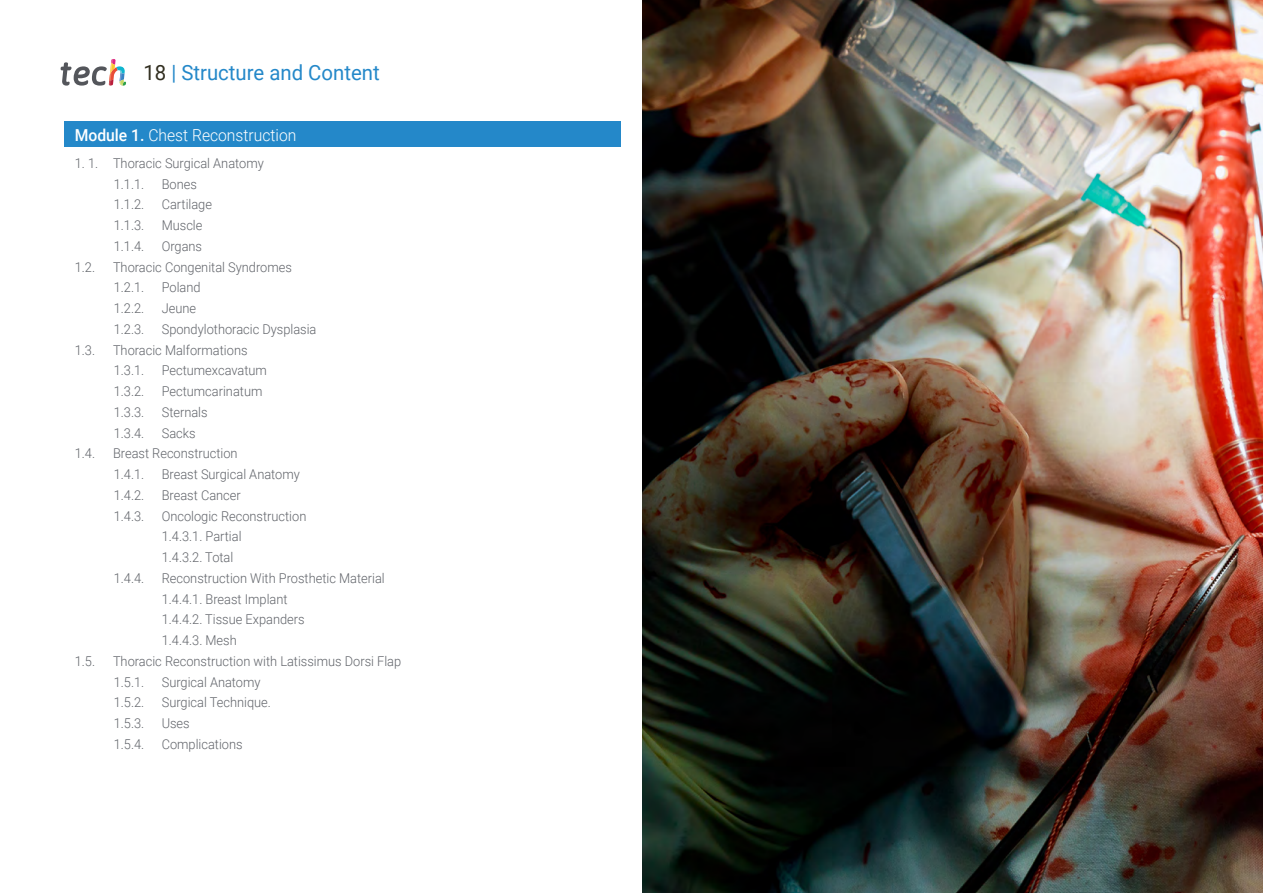
<style>
.page{position:relative;width:1263px;height:893px;background:#fff}
.page>*{position:absolute;margin:0;border:0;box-sizing:border-box;transform-origin:0 0}
.t1{font:21px "Roboto";color:#2488c9}
.t2{font:300 16.5px "Roboto";color:#fff;scale:.95 1}
.t3{font:300 13.5px/20.7px "Roboto";color:#61646a;scale:.95 1}
.s1{color:#312e20}
.s2{font-weight:500}
</style>
<div class="page">
<svg style="left:61px;top:59px;width:65px;height:27px"></svg>
<div style="left:64px;top:122px;width:556px;height:25px;background:#2488c9"></div>
<img style="left:642px;top:0;width:621px;height:893px">
<h1 class="t1" style="left:144px;top:57px;width:238px"><span class="s1">18</span> | Structure and Content</h1>
<p class="t2" style="left:75px;top:123px;width:235px"><span class="s2">Module 1.</span> Chest Reconstruction</p>
<p class="t3" style="left:114px;top:152px;width:160px;text-indent:-39px">1. 1. Thoracic Surgical Anatomy<br>1.1.1.</p>
<p class="t3" style="left:162px;top:173px;width:39px">Bones</p>
<p class="t3" style="left:114px;top:194px;width:34px">1.1.2.</p>
<p class="t3" style="left:162px;top:194px;width:54px">Cartilage</p>
<p class="t3" style="left:114px;top:214px;width:34px">1.1.3.</p>
<p class="t3" style="left:162px;top:214px;width:44px">Muscle</p>
<p class="t3" style="left:114px;top:235px;width:34px">1.1.4.</p>
<p class="t3" style="left:162px;top:235px;width:44px">Organs</p>
<p class="t3" style="left:75px;top:256px;width:23px">1.2.</p>
<p class="t3" style="left:113px;top:256px;width:190px">Thoracic Congenital Syndromes<br>1.2.1.</p>
<p class="t3" style="left:162px;top:277px;width:42px">Poland</p>
<p class="t3" style="left:114px;top:297px;width:34px">1.2.2.</p>
<p class="t3" style="left:162px;top:297px;width:38px">Jeune</p>
<p class="t3" style="left:114px;top:318px;width:34px">1.2.3.</p>
<p class="t3" style="left:162px;top:318px;width:164px">Spondylothoracic Dysplasia</p>
<p class="t3" style="left:75px;top:339px;width:23px">1.3.</p>
<p class="t3" style="left:113px;top:339px;width:143px">Thoracic Malformations<br>1.3.1.</p>
<p class="t3" style="left:162px;top:360px;width:112px">Pectumexcavatum</p>
<p class="t3" style="left:114px;top:380px;width:34px">1.3.2.</p>
<p class="t3" style="left:162px;top:380px;width:107px">Pectumcarinatum</p>
<p class="t3" style="left:114px;top:401px;width:34px">1.3.3.</p>
<p class="t3" style="left:162px;top:401px;width:50px">Sternals</p>
<p class="t3" style="left:114px;top:422px;width:34px">1.3.4.</p>
<p class="t3" style="left:162px;top:422px;width:37px">Sacks</p>
<p class="t3" style="left:75px;top:443px;width:23px">1.4.</p>
<p class="t3" style="left:113px;top:443px;width:133px">Breast Reconstruction<br>1.4.1.</p>
<p class="t3" style="left:162px;top:463px;width:147px">Breast Surgical Anatomy</p>
<p class="t3" style="left:114px;top:484px;width:34px">1.4.2.</p>
<p class="t3" style="left:162px;top:484px;width:85px">Breast Cancer</p>
<p class="t3" style="left:114px;top:505px;width:34px">1.4.3.</p>
<p class="t3" style="left:162px;top:505px;width:154px">Oncologic Reconstruction<br>1.4.3.1. Partial<br>1.4.3.2. Total</p>
<p class="t3" style="left:114px;top:567px;width:34px">1.4.4.</p>
<p class="t3" style="left:162px;top:567px;width:236px">Reconstruction With Prosthetic Material<br>1.4.4.1. Breast Implant<br>1.4.4.2. Tissue Expanders<br>1.4.4.3. Mesh</p>
<p class="t3" style="left:75px;top:650px;width:23px">1.5.</p>
<p class="t3" style="left:113px;top:650px;width:305px">Thoracic Reconstruction with Latissimus Dorsi Flap<br>1.5.1.</p>
<p class="t3" style="left:162px;top:671px;width:106px">Surgical Anatomy</p>
<p class="t3" style="left:114px;top:692px;width:34px">1.5.2.</p>
<p class="t3" style="left:162px;top:692px;width:116px">Surgical Technique.</p>
<p class="t3" style="left:114px;top:712px;width:34px">1.5.3.</p>
<p class="t3" style="left:162px;top:712px;width:31px">Uses</p>
<p class="t3" style="left:114px;top:733px;width:34px">1.5.4.</p>
<p class="t3" style="left:162px;top:733px;width:87px">Complications</p>
</div>
